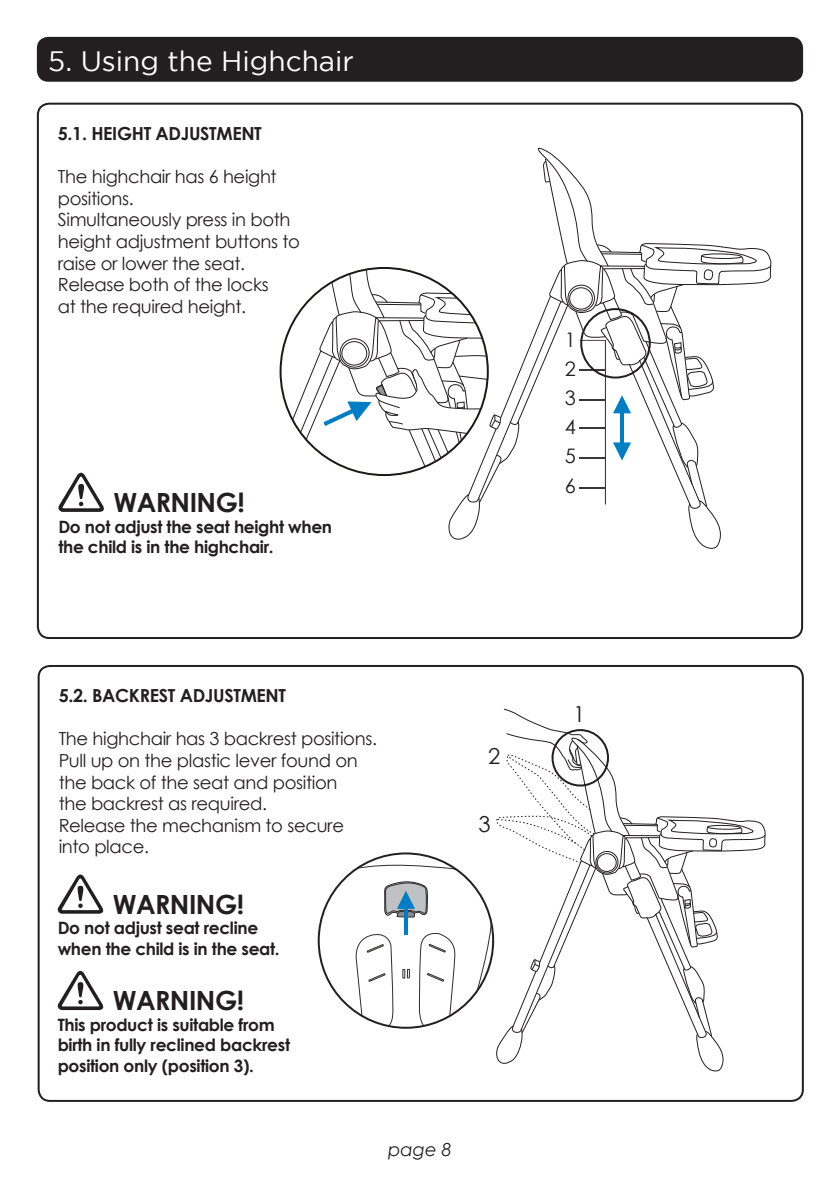
<style>
.page{position:relative;width:840px;height:1191px;background:#fff}
.page>*{position:absolute;margin:0;border:0;box-sizing:border-box;transform-origin:0 0}
.t1{font:28px "Gotham";color:#fff}
.t2{font:700 26.4px "Century Gothic";letter-spacing:-.02em;color:#231f20}
.t3{font:22px "Century Gothic";color:#231f20}
.t4{font:20px/29px "Century Gothic";color:#231f20;text-align:justify}
.t5{font:18px/21.6px "Century Gothic";letter-spacing:-.02em;color:#231f20}
.t6{font:700 18px "Century Gothic";letter-spacing:-.02em;color:#231f20}
.t7{font:italic 18px "Century Gothic";color:#231f20}
.t8{font:700 17px/20.4px "Century Gothic";letter-spacing:-.02em;color:#231f20}
</style>
<div class="page">
<div style="left:37px;top:37px;width:765px;height:45px;background:#231f20;border-radius:11px"></div>
<div style="left:38px;top:665px;width:765px;height:436px;border:2px solid #231f20;border-radius:11px"></div>
<svg style="left:280px;top:147px;width:492px;height:402px"></svg>
<svg style="left:58px;top:472px;width:46px;height:40px"></svg>
<svg style="left:318px;top:708px;width:448px;height:364px"></svg>
<svg style="left:57px;top:874px;width:47px;height:39px"></svg>
<svg style="left:57px;top:971px;width:47px;height:39px"></svg>
<h1 class="t1" style="left:48px;top:45px;width:307px">5. Using the Highchair</h1>
<p class="t6" style="left:58px;top:120px;width:205px">5.1. HEIGHT ADJUSTMENT</p>
<p class="t5" style="left:58px;top:166px;width:243px">The highchair has 6 height positions.<br>Simultaneously press in both height adjustment buttons to raise or lower the seat.<br>Release both of the locks<br>at the required height.</p>
<h2 class="t2" style="left:113px;top:482px;width:133px">WARNING!</h2>
<p class="t8" style="left:58px;top:515px;width:275px">Do not adjust the seat height when the child is in the highchair.</p>
<p class="t6" style="left:59px;top:682px;width:229px">5.2. BACKREST ADJUSTMENT</p>
<p class="t5" style="left:59px;top:728px;width:319px">The highchair has 3 backrest positions.<br>Pull up on the plastic lever found on the back of the seat and position<br>the backrest as required.<br>Release the mechanism to secure into place.</p>
<h2 class="t2" style="left:113px;top:884px;width:133px">WARNING!</h2>
<p class="t8" style="left:58px;top:917px;width:223px">Do not adjust seat recline when the child is in the seat.</p>
<h2 class="t2" style="left:113px;top:980px;width:133px">WARNING!</h2>
<p class="t8" style="left:58px;top:1013px;width:234px">This product is suitable from birth in fully reclined backrest position only (position 3).</p>
<p class="t7" style="left:388px;top:1136px;width:65px">page 8</p>
<p class="t3" style="left:488px;top:740px;width:14px">2</p>
<p class="t3" style="left:478px;top:808px;width:14px">3</p>
<p class="t4" style="left:564px;top:325px;width:13px">1<br>2<br>3<br>4<br>5<br>6</p>
<p class="t3" style="left:573px;top:698px;width:14px">1</p>
</div>
